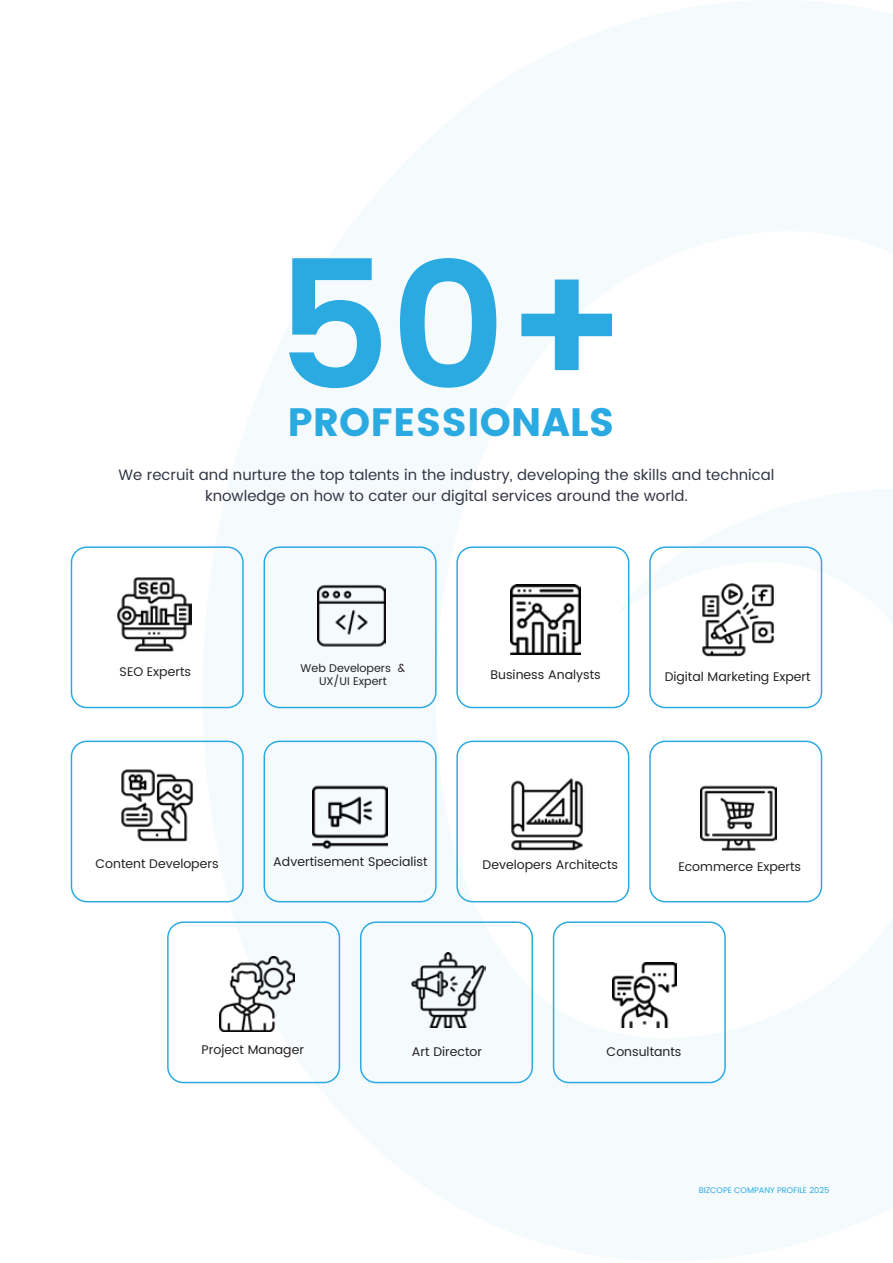
<style>
.page{position:relative;width:893px;height:1263px;background:#fff}
.page>*{position:absolute;margin:0;border:0;box-sizing:border-box;transform-origin:0 0}
.t1{font:600 177.6px "Poppins";color:#2baae2}
.t2{font:700 39.6px "Poppins";color:#2baae2}
.t3{font:15px/21.1px "Poppins";color:#333644;text-align:center}
.t4{font:12.6px "Poppins";color:#231f20}
.t5{font:11.25px/13.4px "Poppins";color:#231f20;text-align:center}
.t6{font:8.1px "Poppins";color:#2baae2}
.s1{font-size:178.8px}
</style>
<div class="page">
<svg style="left:203px;top:546px;width:620px;height:538px"></svg>
<img style="left:121px;top:769px;width:72px;height:73px">
<img style="left:313px;top:779px;width:75px;height:76px">
<img style="left:509px;top:776px;width:75px;height:76px">
<img style="left:701px;top:780px;width:75px;height:76px">
<img style="left:117px;top:577px;width:75px;height:75px">
<img style="left:318px;top:582px;width:67px;height:67px">
<img style="left:511px;top:585px;width:69px;height:69px">
<img style="left:700px;top:583px;width:76px;height:75px">
<div style="left:71px;top:546px;width:173px;height:162px;border:2px solid #2baae2;border-radius:15px"></div>
<div style="left:264px;top:546px;width:173px;height:162px;border:2px solid #2baae2;border-radius:15px"></div>
<div style="left:456px;top:546px;width:173px;height:162px;border:2px solid #2baae2;border-radius:15px"></div>
<div style="left:649px;top:546px;width:173px;height:162px;border:2px solid #2baae2;border-radius:15px"></div>
<div style="left:71px;top:741px;width:173px;height:161px;border:2px solid #2baae2;border-radius:15px"></div>
<div style="left:264px;top:741px;width:173px;height:161px;border:2px solid #2baae2;border-radius:15px"></div>
<div style="left:456px;top:741px;width:173px;height:161px;border:2px solid #2baae2;border-radius:15px"></div>
<div style="left:649px;top:741px;width:173px;height:161px;border:2px solid #2baae2;border-radius:15px"></div>
<img style="left:219px;top:956px;width:75px;height:76px">
<img style="left:410px;top:952px;width:76px;height:75px">
<img style="left:612px;top:962px;width:64px;height:65px">
<div style="left:167px;top:921px;width:173px;height:162px;border:2px solid #2baae2;border-radius:15px"></div>
<div style="left:360px;top:921px;width:173px;height:162px;border:2px solid #2baae2;border-radius:15px"></div>
<div style="left:553px;top:921px;width:173px;height:162px;border:2px solid #2baae2;border-radius:15px"></div>
<h1 class="t1" style="left:276px;top:193px;width:353px">5<span class="s1">0</span>+</h1>
<h2 class="t2" style="left:288px;top:400px;width:328px">PROFESSIONALS</h2>
<p class="t3" style="left:118px;top:465px;width:657px">We recruit and nurture the top talents in the industry, developing the skills and technical knowledge on how to cater our digital services around the world.</p>
<p class="t4" style="left:120px;top:662px;width:73px">SEO Experts</p>
<p class="t5" style="left:301px;top:661px;width:106px">Web Developers &amp;<br>UX/UI Expert</p>
<p class="t4" style="left:490px;top:665px;width:112px">Business Analysts</p>
<p class="t4" style="left:665px;top:668px;width:147px">Digital Marketing Expert</p>
<p class="t4" style="left:95px;top:854px;width:125px">Content Developers</p>
<p class="t4" style="left:273px;top:852px;width:156px">Advertisement Specialist</p>
<p class="t4" style="left:483px;top:855px;width:137px">Developers Architects</p>
<p class="t4" style="left:678px;top:858px;width:124px">Ecommerce Experts</p>
<p class="t4" style="left:202px;top:1040px;width:104px">Project Manager</p>
<p class="t4" style="left:412px;top:1043px;width:72px">Art Director</p>
<p class="t4" style="left:607px;top:1043px;width:76px">Consultants</p>
<p class="t6" style="left:699px;top:1184px;width:132px">BIZCOPE COMPANY PROFILE 2025</p>
</div>
